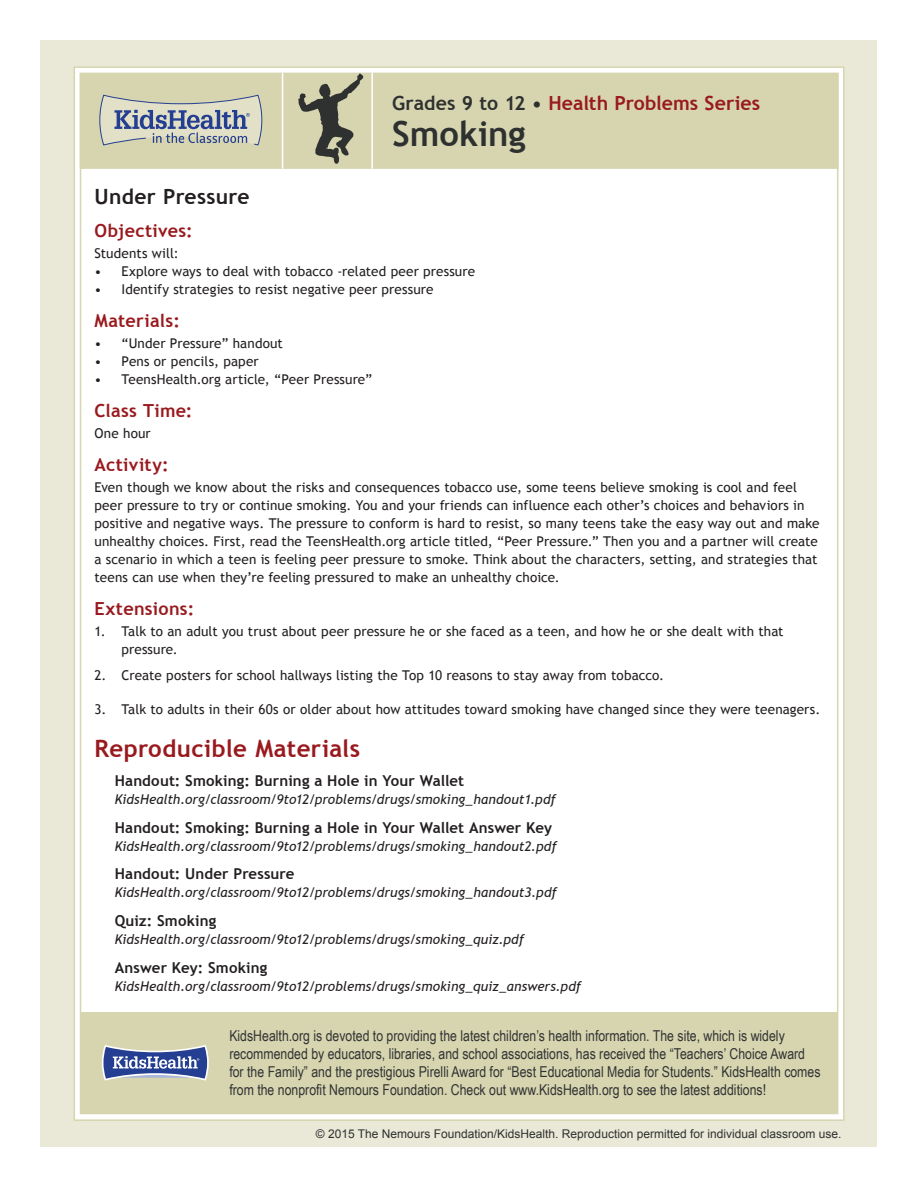
<style>
.page{position:relative;width:918px;height:1188px;background:#fff}
.page>*{position:absolute;margin:0;border:0;box-sizing:border-box;transform-origin:0 0}
.Lesson_Header{font:700 34.5px "Trebuchet MS";color:#2f3130}
.t1{font:700 24px "Trebuchet MS";letter-spacing:.015em;color:#991a1e}
.t2{font:700 21px "Trebuchet MS";letter-spacing:.015em;color:#231f20}
.Lesson_Header-2{font:700 19.5px "Trebuchet MS";color:#991a1e}
.t3{font:700 18px "Trebuchet MS";letter-spacing:.02em;color:#991a1e}
.t4{font:15px/18px "Arial Narrow";color:#323333}
.Article_List{font:700 15px "Trebuchet MS";letter-spacing:.01em;color:#231f20}
.t5{font:13.5px/18px "Trebuchet MS";letter-spacing:.01em;color:#231f20}
.Article_List-2{font:italic 13.5px "Trebuchet MS";letter-spacing:.005em;color:#231f20}
.t6{font:12px "Arial";color:#2f3130}
.s1{color:#2f3130}
</style>
<div class="page">
<div style="left:40px;top:40px;width:838px;height:1108px;background:#eae9d8"></div>
<div style="left:74px;top:67px;width:770px;height:1053px;background:#fff"></div>
<div style="left:81px;top:1013px;width:757px;height:100px;background:#d6d5b0"></div>
<svg style="left:102px;top:1045px;width:107px;height:36px"></svg>
<div style="left:81px;top:74px;width:757px;height:94px;background:#d6d5b0"></div>
<div style="left:80px;top:73px;width:759px;height:96px;border:2px solid #d6d5b0"></div>
<svg style="left:99px;top:94px;width:164px;height:52px"></svg>
<hr style="left:371px;top:73px;width:2px;height:96px;background:#fff">
<hr style="left:282px;top:73px;width:1px;height:96px;background:#fff">
<svg style="left:298px;top:74px;width:65px;height:90px"></svg>
<p class="Lesson_Header-2" style="left:392px;top:91px;width:370px"><span class="s1">Grades 9 to 12 •</span> Health Problems Series</p>
<p class="Lesson_Header" style="left:392px;top:112px;width:135px">Smoking</p>
<p class="t2" style="left:94px;top:184px;width:156px">Under Pressure</p>
<p class="t3" style="left:94px;top:220px;width:100px">Objectives:</p>
<p class="t5" style="left:94px;top:245px;width:86px">Students will:</p>
<p class="t5" style="left:94px;top:263px;width:382px">• Explore ways to deal with tobacco -related peer pressure</p>
<p class="t5" style="left:94px;top:281px;width:340px">• Identify strategies to resist negative peer pressure</p>
<p class="t3" style="left:94px;top:310px;width:87px">Materials:</p>
<p class="t5" style="left:94px;top:335px;width:190px">• “Under Pressure” handout</p>
<p class="t5" style="left:94px;top:353px;width:166px">• Pens or pencils, paper</p>
<p class="t5" style="left:94px;top:371px;width:279px">• TeensHealth.org article, “Peer Pressure”</p>
<p class="t3" style="left:94px;top:400px;width:100px">Class Time:</p>
<p class="t5" style="left:94px;top:425px;width:58px">One hour</p>
<p class="t3" style="left:94px;top:454px;width:76px">Activity:</p>
<p class="t5" style="left:94px;top:479px;width:727px">Even though we know about the risks and consequences tobacco use, some teens believe smoking is cool and feel peer pressure to try or continue smoking. You and your friends can influence each other’s choices and behaviors in positive and negative ways. The pressure to conform is hard to resist, so many teens take the easy way out and make unhealthy choices. First, read the TeensHealth.org article titled, “Peer Pressure.” Then you and a partner will create a scenario in which a teen is feeling peer pressure to smoke. Think about the characters, setting, and strategies that teens can use when they’re feeling pressured to make an unhealthy choice.</p>
<p class="t3" style="left:94px;top:598px;width:101px">Extensions:</p>
<p class="t5" style="left:122px;top:623px;width:664px;text-indent:-27px">1. Talk to an adult you trust about peer pressure he or she faced as a teen, and how he or she dealt with that pressure.</p>
<p class="t5" style="left:94px;top:666px;width:571px">2. Create posters for school hallways listing the Top 10 reasons to stay away from tobacco.</p>
<p class="t5" style="left:94px;top:700px;width:727px">3. Talk to adults in their 60s or older about how attitudes toward smoking have changed since they were teenagers.</p>
<p class="t1" style="left:94px;top:734px;width:267px">Reproducible Materials</p>
<p class="Article_List" style="left:115px;top:771px;width:351px">Handout: Smoking: Burning a Hole in Your Wallet</p>
<p class="Article_List-2" style="left:115px;top:791px;width:443px">KidsHealth.org/classroom/9to12/problems/drugs/smoking_handout1.pdf</p>
<p class="Article_List" style="left:115px;top:818px;width:439px">Handout: Smoking: Burning a Hole in Your Wallet Answer Key</p>
<p class="Article_List-2" style="left:115px;top:838px;width:444px">KidsHealth.org/classroom/9to12/problems/drugs/smoking_handout2.pdf</p>
<p class="Article_List" style="left:115px;top:865px;width:181px">Handout: Under Pressure</p>
<p class="Article_List-2" style="left:115px;top:885px;width:444px">KidsHealth.org/classroom/9to12/problems/drugs/smoking_handout3.pdf</p>
<p class="Article_List" style="left:115px;top:912px;width:103px">Quiz: Smoking</p>
<p class="Article_List-2" style="left:115px;top:932px;width:411px">KidsHealth.org/classroom/9to12/problems/drugs/smoking_quiz.pdf</p>
<p class="Article_List" style="left:115px;top:958px;width:154px">Answer Key: Smoking</p>
<p class="Article_List-2" style="left:115px;top:978px;width:468px">KidsHealth.org/classroom/9to12/problems/drugs/smoking_quiz_answers.pdf</p>
<p class="t4" style="left:229px;top:1026px;width:593px">KidsHealth.org is devoted to providing the latest children’s health information. The site, which is widely recommended by educators, libraries, and school associations, has received the “Teachers’ Choice Award for the Family” and the prestigious Pirelli Award for “Best Educational Media for Students.” KidsHealth comes from the nonprofit Nemours Foundation. Check out www.KidsHealth.org to see the latest additions!</p>
<p class="t6" style="left:316px;top:1126px;width:527px">© 2015 The Nemours Foundation/KidsHealth. Reproduction permitted for individual classroom use.</p>
</div>
